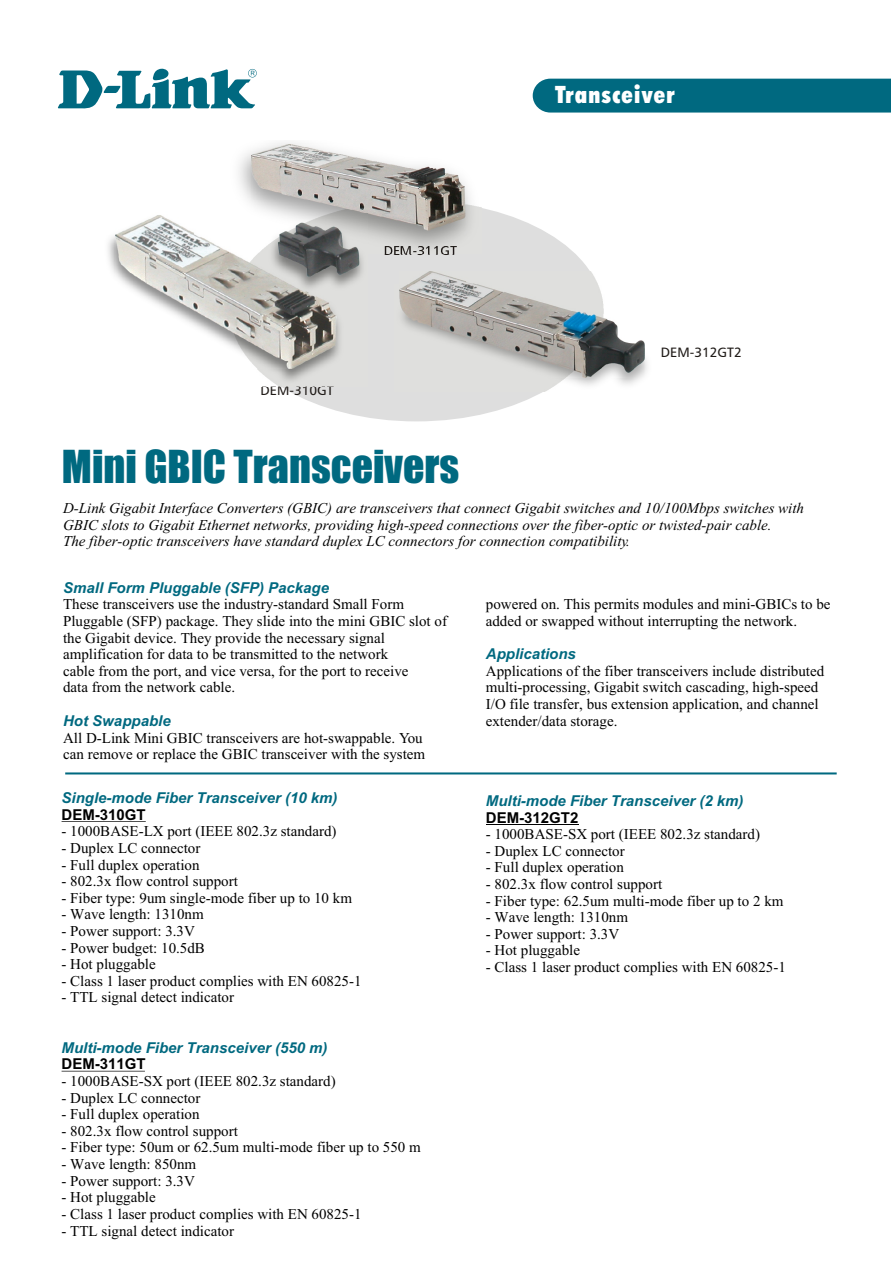
<style>
.page{position:relative;width:891px;height:1263px;background:#fff}
.page>*{position:absolute;margin:0;border:0;box-sizing:border-box;transform-origin:0 0}
.t1{font:42px "Impact";color:#006980}
.t2{font:24px "Futura X Blk Cn BT";letter-spacing:.05em;color:#fff}
.t3{font:15px/16.6px "Times New Roman";color:#000}
.t4{font:italic 15px/16.6px "Times New Roman";color:#000}
.t5{font:italic 700 15px "Arial";color:#006980}
.t6{font:700 15px "Arial";color:#000}
.t7{font:13.5px "Humnst 777 BT";color:#1f1a17}
</style>
<div class="page">
<div style="left:230px;top:201px;width:373px;height:220px;background:#dedede;border-radius:50%"></div>
<svg style="left:532px;top:78px;width:359px;height:35px"></svg>
<img style="left:238px;top:142px;width:244px;height:112px">
<img style="left:252px;top:144px;width:213px;height:87px">
<img style="left:108px;top:214px;width:260px;height:172px">
<img style="left:116px;top:200px;width:243px;height:168px">
<hr style="left:62px;top:821px;width:84px;height:1px;background:#000">
<hr style="left:62px;top:1071px;width:83px;height:1px;background:#000">
<hr style="left:65px;top:772px;width:772px;height:2px;background:#006980">
<hr style="left:486px;top:824px;width:92px;height:1px;background:#000">
<img style="left:399px;top:289px;width:248px;height:102px">
<img style="left:400px;top:271px;width:244px;height:107px">
<svg style="left:58px;top:68px;width:199px;height:41px"></svg>
<p class="t7" style="left:384px;top:245px;width:75px">DEM-311GT</p>
<p class="t7" style="left:261px;top:385px;width:75px">DEM-310GT</p>
<h2 class="t2" style="left:555px;top:85px;width:121px">Transceiver</h2>
<p class="t7" style="left:661px;top:347px;width:82px">DEM-312GT2</p>
<h1 class="t1" style="left:62px;top:450px;width:399px">Mini GBIC Transceivers</h1>
<p class="t4" style="left:63px;top:501px;width:743px">D-Link Gigabit Interface Converters (GBIC) are transceivers that connect Gigabit switches and 10/100Mbps switches with<br>GBIC slots to Gigabit Ethernet networks, providing high-speed connections over the fiber-optic or twisted-pair cable.<br>The fiber-optic transceivers have standard duplex LC connectors for connection compatibility.</p>
<p class="t5" style="left:63px;top:582px;width:268px">Small Form Pluggable (SFP) Package</p>
<p class="t3" style="left:63px;top:598px;width:385px">These transceivers use the industry-standard Small Form Pluggable (SFP) package. They slide into the mini GBIC slot of the Gigabit device. They provide the necessary signal amplification for data to be transmitted to the network<br>cable from the port, and vice versa, for the port to receive<br>data from the network cable.</p>
<p class="t3" style="left:63px;top:731px;width:364px">All D-Link Mini GBIC transceivers are hot-swappable. You can remove or replace the GBIC transceiver with the system</p>
<p class="t5" style="left:63px;top:715px;width:109px">Hot Swappable</p>
<p class="t5" style="left:62px;top:792px;width:278px">Single-mode Fiber Transceiver (10 km)</p>
<p class="t6" style="left:62px;top:809px;width:86px">DEM-310GT</p>
<p class="t3" style="left:62px;top:824px;width:277px">- 1000BASE-LX port (IEEE 802.3z standard)</p>
<p class="t3" style="left:62px;top:841px;width:140px">- Duplex LC connector</p>
<p class="t3" style="left:62px;top:858px;width:139px">- Full duplex operation</p>
<p class="t3" style="left:62px;top:874px;width:178px">- 802.3x flow control support</p>
<p class="t3" style="left:62px;top:891px;width:292px">- Fiber type: 9um single-mode fiber up to 10 km</p>
<p class="t3" style="left:62px;top:908px;width:144px">- Wave length: 1310nm</p>
<p class="t3" style="left:62px;top:924px;width:135px">- Power support: 3.3V</p>
<p class="t3" style="left:62px;top:941px;width:145px">- Power budget: 10.5dB</p>
<p class="t3" style="left:62px;top:957px;width:96px">- Hot pluggable</p>
<p class="t3" style="left:62px;top:974px;width:302px">- Class 1 laser product complies with EN 60825-1</p>
<p class="t3" style="left:62px;top:991px;width:174px">- TTL signal detect indicator</p>
<p class="t5" style="left:62px;top:1042px;width:267px">Multi-mode Fiber Transceiver (550 m)</p>
<p class="t6" style="left:62px;top:1059px;width:86px">DEM-311GT</p>
<p class="t3" style="left:62px;top:1074px;width:276px">- 1000BASE-SX port (IEEE 802.3z standard)</p>
<p class="t3" style="left:62px;top:1091px;width:140px">- Duplex LC connector</p>
<p class="t3" style="left:62px;top:1107px;width:139px">- Full duplex operation</p>
<p class="t3" style="left:62px;top:1124px;width:178px">- 802.3x flow control support</p>
<p class="t3" style="left:62px;top:1141px;width:361px">- Fiber type: 50um or 62.5um multi-mode fiber up to 550 m</p>
<p class="t3" style="left:62px;top:1157px;width:136px">- Wave length: 850nm</p>
<p class="t3" style="left:62px;top:1174px;width:135px">- Power support: 3.3V</p>
<p class="t3" style="left:62px;top:1190px;width:96px">- Hot pluggable</p>
<p class="t3" style="left:62px;top:1207px;width:302px">- Class 1 laser product complies with EN 60825-1</p>
<p class="t3" style="left:62px;top:1224px;width:174px">- TTL signal detect indicator</p>
<p class="t3" style="left:486px;top:597px;width:346px">powered on. This permits modules and mini-GBICs to be added or swapped without interrupting the network.</p>
<p class="t3" style="left:486px;top:664px;width:340px">Applications of the fiber transceivers include distributed multi-processing, Gigabit switch cascading, high-speed I/O file transfer, bus extension application, and channel extender/data storage.</p>
<p class="t5" style="left:486px;top:648px;width:92px">Applications</p>
<p class="t5" style="left:486px;top:795px;width:259px">Multi-mode Fiber Transceiver (2 km)</p>
<p class="t6" style="left:486px;top:812px;width:94px">DEM-312GT2</p>
<p class="t3" style="left:486px;top:827px;width:276px">- 1000BASE-SX port (IEEE 802.3z standard)</p>
<p class="t3" style="left:486px;top:844px;width:140px">- Duplex LC connector</p>
<p class="t3" style="left:486px;top:860px;width:139px">- Full duplex operation</p>
<p class="t3" style="left:486px;top:877px;width:178px">- 802.3x flow control support</p>
<p class="t3" style="left:486px;top:894px;width:299px">- Fiber type: 62.5um multi-mode fiber up to 2 km</p>
<p class="t3" style="left:486px;top:910px;width:144px">- Wave length: 1310nm</p>
<p class="t3" style="left:486px;top:927px;width:135px">- Power support: 3.3V</p>
<p class="t3" style="left:486px;top:944px;width:96px">- Hot pluggable</p>
<p class="t3" style="left:486px;top:960px;width:302px">- Class 1 laser product complies with EN 60825-1</p>
</div>
